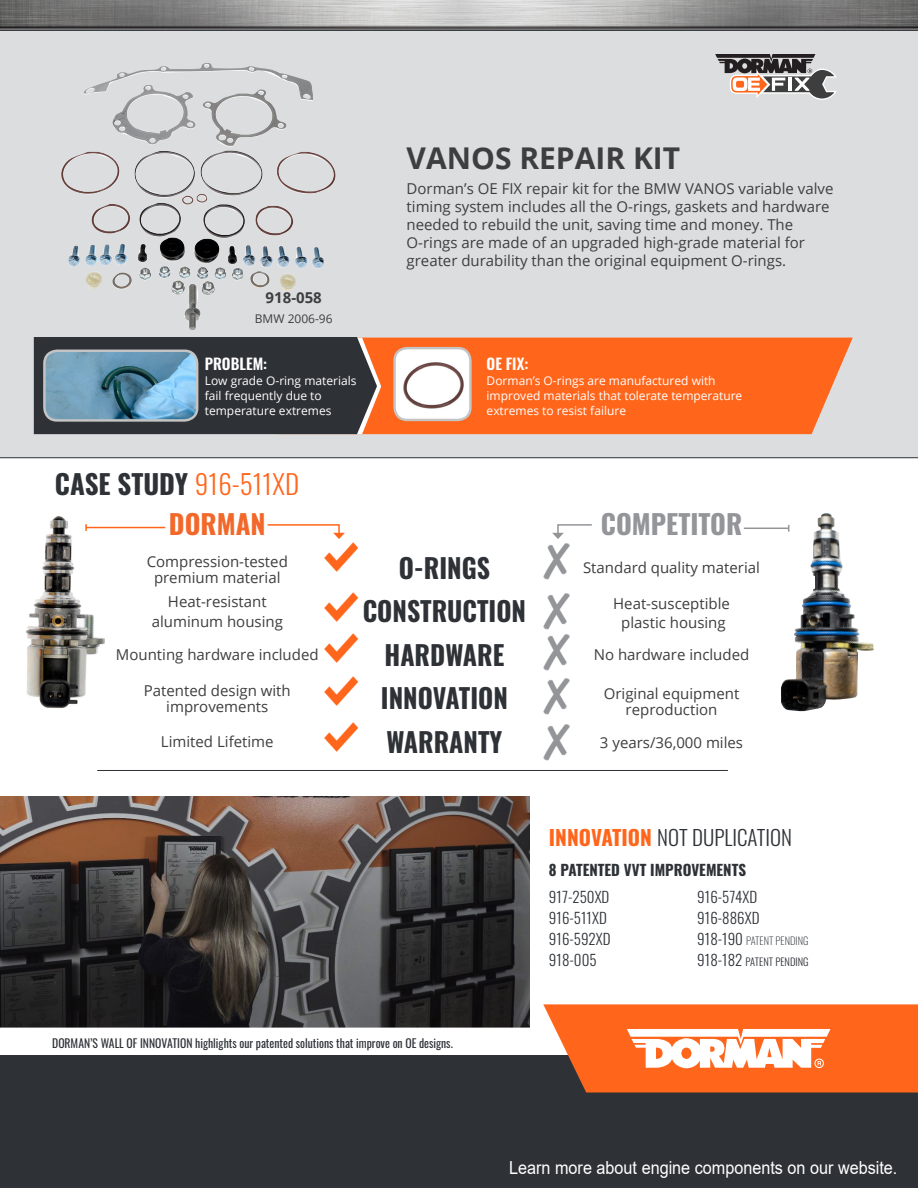
<style>
.page{position:relative;width:918px;height:1188px;background:#fff}
.page>*{position:absolute;margin:0;border:0;box-sizing:border-box;transform-origin:0 0}
.SectionHead{font:700 30px "Open Sans";color:#3e3e3f}
.Subhead{font:700 27px "Oswald";color:#2e3237;scale:.96 1}
.Subhead-2{font:700 27px "Oswald";color:#2e3237}
.Subhead-3{font:700 27px "Oswald";color:#939598}
.Subhead-4{font:700 27px "Oswald";color:#f2682a}
.Subhead-5{font:300 21px "Oswald";color:#2e3237}
.t1{font:18px "Arial";color:#fff;scale:.9 1}
.Body_Copy{font:600 15.3px "Oswald";color:#fff}
.t2{font:15px/18px "Open Sans";color:#3e3e3f;text-align:center}
.Subhead-6{font:300 15px "Oswald";color:#2e3237}
.Subhead-7{font:700 15px "Oswald";color:#2e3237}
.PartNumber{font:700 15px "Open Sans";color:#3e3e3f}
.Description{font:12px/15px "Open Sans";color:#fff}
.Subhead-8{font:12px "Oswald";color:#2e3237}
.App{font:12px "Open Sans";color:#3e3e3f}
.Subhead-9{font:200 10.5px "Oswald";color:#2e3237}
.Subhead-10{font:300 10.5px "Oswald";color:#2e3237}
.s1{font-weight:300;color:#ff661c}
.s2{font-weight:700;color:#ff661c}
.s3{font-weight:300;font-size:15px}
.s4{font-size:15px}
.s5{font-style:inherit}
</style>
<div class="page">
<img style="left:0;top:797px;width:529px;height:231px">
<div style="left:0;top:1055px;width:918px;height:133px;background:#2e3237"></div>
<img style="left:0;top:0;width:918px;height:30px">
<svg style="left:543px;top:1004px;width:375px;height:89px"></svg>
<div style="left:0;top:30px;width:918px;height:428px;background:#dcdddf"></div>
<hr style="left:0;top:30px;width:918px;height:1px;background:#2e3237">
<div style="left:381px;top:338px;width:472px;height:96px;background:#ff661c"></div>
<svg style="left:34px;top:337px;width:347px;height:97px;background:#3b383a"></svg>
<img style="left:84px;top:63px;width:229px;height:82px">
<img style="left:44px;top:351px;width:153px;height:69px">
<div style="left:43px;top:350px;width:155px;height:72px;border:2px solid #c3c4c3;border-radius:13px"></div>
<svg style="left:715px;top:54px;width:122px;height:46px"></svg>
<hr style="left:0;top:457px;width:918px;height:1px;background:#2e3237">
<hr style="left:97px;top:770px;width:631px;height:1px;background:#2e3237">
<img style="left:26px;top:516px;width:79px;height:193px">
<img style="left:781px;top:516px;width:93px;height:195px">
<hr style="left:86px;top:527px;width:79px;height:1px;background:#ff661c">
<svg style="left:85px;top:524px;width:2px;height:7px"></svg>
<hr style="left:744px;top:528px;width:45px;height:1px;background:#939598">
<div style="left:395px;top:348px;width:75px;height:72px;background:#fff;border-radius:12px"></div>
<div style="left:393px;top:347px;width:79px;height:74px;border:2px solid #c3c4c3;border-radius:12px"></div>
<img style="left:403px;top:362px;width:61px;height:47px">
<svg style="left:267px;top:524px;width:78px;height:15px"></svg>
<svg style="left:552px;top:524px;width:40px;height:15px"></svg>
<p class="PartNumber" style="left:266px;top:287px;width:58px">918-058</p>
<p class="App" style="left:255px;top:310px;width:79px">BMW 2006-96</p>
<p class="Body_Copy" style="left:205px;top:353px;width:64px">PROBLEM:</p>
<p class="Description" style="left:205px;top:373px;width:153px">Low grade O-ring materials fail frequently due to temperature extremes</p>
<p class="SectionHead" style="left:407px;top:137px;width:275px">VANOS REPAIR KIT</p>
<p class="t2" style="left:407px;top:179px;width:428px;text-align:left">Dorman’s OE FIX repair kit for the BMW VANOS variable valve timing system includes all the O-rings, gaskets and hardware needed to rebuild the unit, saving time and money. The O-rings are made of an upgraded high-grade material for greater durability than the original equipment O-rings.</p>
<p class="Body_Copy" style="left:487px;top:353px;width:43px">OE FIX:</p>
<p class="Description" style="left:487px;top:373px;width:257px">Dorman’s O-rings are manufactured with improved materials that tolerate temperature extremes to resist failure</p>
<p class="Subhead-2" style="left:55px;top:470px;width:246px">CASE STUDY <span class="s1">916-511XD</span></p>
<p class="Subhead-4" style="left:169px;top:510px;width:98px">DORMAN</p>
<p class="t2" style="left:147px;top:553px;width:143px;line-height:16.5px">Compression-tested premium material</p>
<p class="t2" style="left:152px;top:592px;width:133px;line-height:19.5px">Heat-resistant aluminum housing</p>
<p class="t2" style="left:116px;top:645px;width:204px">Mounting hardware included</p>
<p class="t2" style="left:144px;top:682px;width:148px;line-height:16.5px">Patented design with improvements</p>
<p class="t2" style="left:161px;top:732px;width:114px">Limited Lifetime</p>
<p class="Subhead" style="left:399px;top:554px;width:97px">O-RINGS</p>
<p class="Subhead" style="left:363px;top:597px;width:172px">CONSTRUCTION</p>
<p class="Subhead" style="left:385px;top:641px;width:126px">HARDWARE</p>
<p class="Subhead" style="left:381px;top:684px;width:134px">INNOVATION</p>
<p class="Subhead" style="left:386px;top:728px;width:122px">WARRANTY</p>
<p class="Subhead-3" style="left:601px;top:510px;width:143px">COMPETITOR</p>
<p class="t2" style="left:583px;top:558px;width:178px">Standard quality material</p>
<p class="t2" style="left:613px;top:593px;width:118px;line-height:19.5px">Heat-susceptible plastic housing</p>
<p class="t2" style="left:594px;top:645px;width:157px">No hardware included</p>
<p class="t2" style="left:604px;top:685px;width:137px;line-height:16.5px">Original equipment reproduction</p>
<p class="t2" style="left:600px;top:734px;width:145px">3 years/36,000 miles</p>
<p class="Subhead-8" style="left:52px;top:1033px;width:402px">DORMAN’S WALL OF INNOVATION highlights our patented solutions that improve on OE designs.</p>
<p class="Subhead-5" style="left:549px;top:819px;width:245px"><span class="s2">INNOVATION</span> NOT DUPLICATION</p>
<p class="Subhead-7" style="left:549px;top:863px;width:199px">8 PATENTED VVT IMPROVEMENTS</p>
<p class="Subhead-6" style="left:549px;top:884px;width:62px">917-250XD</p>
<p class="Subhead-6" style="left:549px;top:905px;width:59px">916-511XD</p>
<p class="Subhead-6" style="left:549px;top:926px;width:63px">916-592XD</p>
<p class="Subhead-6" style="left:549px;top:947px;width:49px">918-005</p>
<p class="Subhead-6" style="left:697px;top:884px;width:61px">916-574XD</p>
<p class="Subhead-6" style="left:697px;top:905px;width:64px">916-886XD</p>
<p class="Subhead-9" style="left:697px;top:932px;width:113px"><span class="s3">918-190</span> PATENT PENDING</p>
<p class="Subhead-10" style="left:697px;top:953px;width:113px"><span class="s4">918-182</span> PATENT PENDING</p>
<p class="t1" style="left:509px;top:1155px;width:433px">Learn more about <span class="s5">engine components</span> on our website.</p>
</div>
